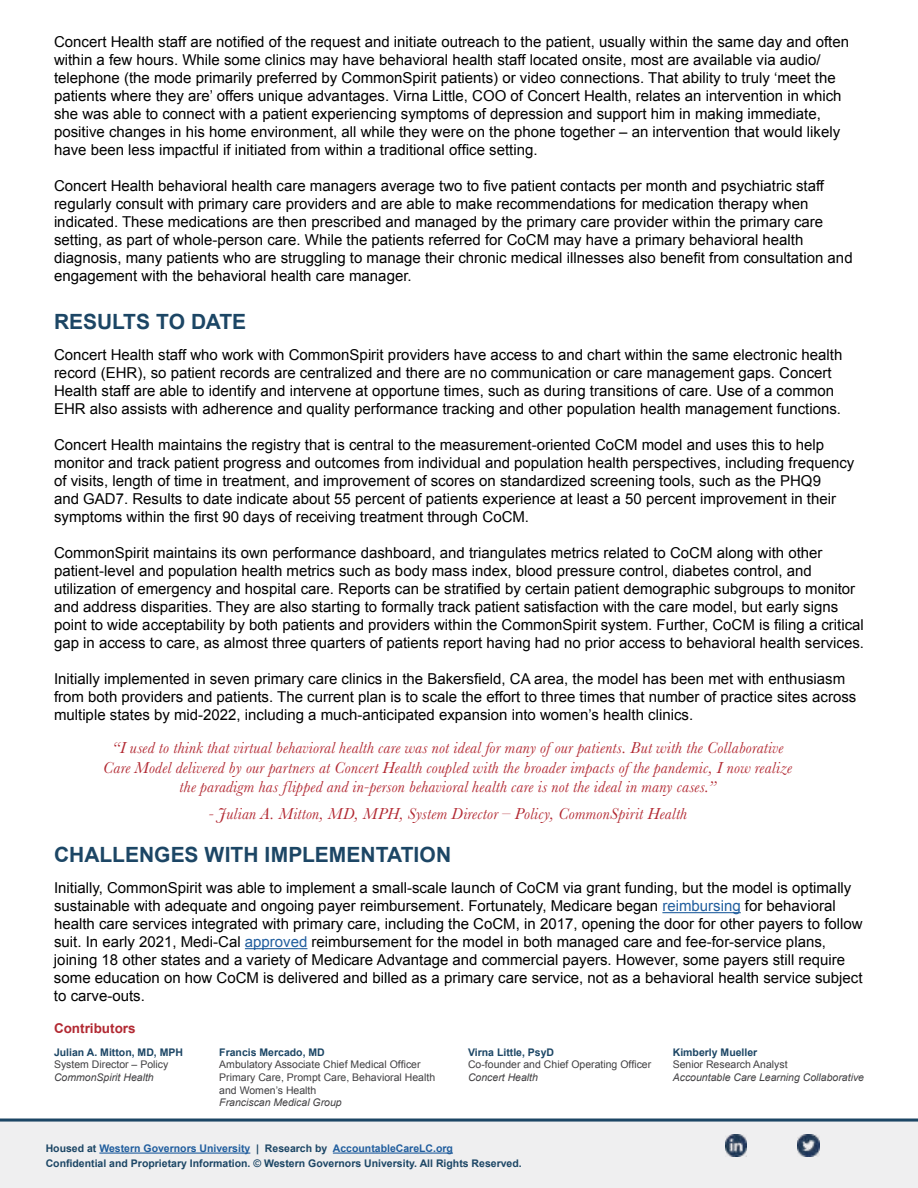
<style>
.page{position:relative;width:918px;height:1188px;background:#fff}
.page>*{position:absolute;margin:0;border:0;box-sizing:border-box;transform-origin:0 0}
.t1{font:700 21px "Arial";color:#1c4665}
.t2{font:italic 16.5px/19.5px "Baskerville";letter-spacing:.015em;color:#b22932;text-align:center}
.t3{font:15px/18px "Arial";color:#000}
.t4{font:700 13.5px "Arial";color:#b22932}
.t5{font:10.5px/12.6px "Arial";color:#414042}
.t6{font:700 10.5px "Arial";color:#1c4665}
.t7{font:italic 10.5px "Arial";color:#414042}
.t8{font:700 10.5px "Arial";color:#215e9e}
.s1{color:#215e9e}
.s2{color:#1c4665}
</style>
<div class="page">
<hr style="left:662px;top:912px;width:79px;height:1px;background:#215e9e">
<hr style="left:245px;top:948px;width:62px;height:1px;background:#215e9e">
<div style="left:0;top:1119px;width:918px;height:69px;background:#efeff0"></div>
<hr style="left:0;top:1119px;width:918px;height:3px;background:#1c4665">
<hr style="left:99px;top:1153px;width:151px;height:1px;background:#215e9e">
<hr style="left:333px;top:1153px;width:120px;height:1px;background:#215e9e">
<img style="left:725px;top:1135px;width:22px;height:21px">
<img style="left:798px;top:1135px;width:21px;height:21px">
<p class="t3" style="left:54px;top:33px;width:797px">Concert Health staff are notified of the request and initiate outreach to the patient, usually within the same day and often within a few hours. While some clinics may have behavioral health staff located onsite, most are available via audio/ telephone (the mode primarily preferred by CommonSpirit patients) or video connections. That ability to truly ‘meet the patients where they are’ offers unique advantages. Virna Little, COO of Concert Health, relates an intervention in which she was able to connect with a patient experiencing symptoms of depression and support him in making immediate, positive changes in his home environment, all while they were on the phone together – an intervention that would likely have been less impactful if initiated from within a traditional office setting.</p>
<p class="t3" style="left:54px;top:177px;width:800px">Concert Health behavioral health care managers average two to five patient contacts per month and psychiatric staff regularly consult with primary care providers and are able to make recommendations for medication therapy when indicated. These medications are then prescribed and managed by the primary care provider within the primary care setting, as part of whole-person care. While the patients referred for CoCM may have a primary behavioral health diagnosis, many patients who are struggling to manage their chronic medical illnesses also benefit from consultation and engagement with the behavioral health care manager.</p>
<h1 class="t1" style="left:54px;top:308px;width:194px">RESULTS TO DATE</h1>
<p class="t3" style="left:54px;top:346px;width:790px">Concert Health staff who work with CommonSpirit providers have access to and chart within the same electronic health record (EHR), so patient records are centralized and there are no communication or care management gaps. Concert Health staff are able to identify and intervene at opportune times, such as during transitions of care. Use of a common EHR also assists with adherence and quality performance tracking and other population health management functions.</p>
<p class="t3" style="left:54px;top:436px;width:802px">Concert Health maintains the registry that is central to the measurement-oriented CoCM model and uses this to help monitor and track patient progress and outcomes from individual and population health perspectives, including frequency of visits, length of time in treatment, and improvement of scores on standardized screening tools, such as the PHQ9<br>and GAD7. Results to date indicate about 55 percent of patients experience at least a 50 percent improvement in their symptoms within the first 90 days of receiving treatment through CoCM.</p>
<p class="t3" style="left:54px;top:544px;width:812px">CommonSpirit maintains its own performance dashboard, and triangulates metrics related to CoCM along with other patient-level and population health metrics such as body mass index, blood pressure control, diabetes control, and utilization of emergency and hospital care. Reports can be stratified by certain patient demographic subgroups to monitor and address disparities. They are also starting to formally track patient satisfaction with the care model, but early signs point to wide acceptability by both patients and providers within the CommonSpirit system. Further, CoCM is filing a critical gap in access to care, as almost three quarters of patients report having had no prior access to behavioral health services.</p>
<p class="t3" style="left:54px;top:670px;width:804px">Initially implemented in seven primary care clinics in the Bakersfield, CA area, the model has been met with enthusiasm from both providers and patients. The current plan is to scale the effort to three times that number of practice sites across multiple states by mid-2022, including a much-anticipated expansion into women’s health clinics.</p>
<p class="t2" style="left:103px;top:738px;width:691px">“I used to think that virtual behavioral health care was not ideal for many of our patients. But with the Collaborative<br>Care Model delivered by our partners at Concert Health coupled with the broader impacts of the pandemic, I now realize the paradigm has flipped and in-person behavioral health care is not the ideal in many cases.”</p>
<p class="t2" style="left:208px;top:804px;width:480px">- Julian A. Mitton, MD, MPH, System Director – Policy, CommonSpirit Health</p>
<h1 class="t1" style="left:54px;top:840px;width:399px">CHALLENGES WITH IMPLEMENTATION</h1>
<p class="t3" style="left:54px;top:879px;width:810px">Initially, CommonSpirit was able to implement a small-scale launch of CoCM via grant funding, but the model is optimally sustainable with adequate and ongoing payer reimbursement. Fortunately, Medicare began <span class="s1">reimbursing</span> for behavioral health care services integrated with primary care, including the CoCM, in 2017, opening the door for other payers to follow suit. In early 2021, Medi-Cal <span class="s1">approved</span> reimbursement for the model in both managed care and fee-for-service plans, joining 18 other states and a variety of Medicare Advantage and commercial payers. However, some payers still require some education on how CoCM is delivered and billed as a primary care service, not as a behavioral health service subject to carve-outs.</p>
<p class="t4" style="left:54px;top:1019px;width:83px">Contributors</p>
<p class="t6" style="left:54px;top:1045px;width:131px">Julian A. Mitton, MD, MPH</p>
<p class="t5" style="left:54px;top:1059px;width:116px">System Director – Policy</p>
<p class="t7" style="left:54px;top:1071px;width:101px">CommonSpirit Health</p>
<p class="t6" style="left:219px;top:1045px;width:107px">Francis Mercado, MD</p>
<p class="t5" style="left:219px;top:1059px;width:217px">Ambulatory Associate Chief Medical Officer<br>Primary Care, Prompt Care, Behavioral Health and Women’s Health</p>
<p class="t7" style="left:219px;top:1096px;width:124px">Franciscan Medical Group</p>
<p class="t8" style="left:46px;top:1141px;width:409px"><span class="s2">Housed at</span> Western Governors University <span class="s2">| Research by</span> AccountableCareLC.org</p>
<p class="t6" style="left:468px;top:1045px;width:88px">Virna Little, PsyD</p>
<p class="t5" style="left:468px;top:1059px;width:185px">Co-founder and Chief Operating Officer</p>
<p class="t7" style="left:468px;top:1071px;width:72px">Concert Health</p>
<p class="t6" style="left:46px;top:1156px;width:478px">Confidential and Proprietary Information. © Western Governors University. All Rights Reserved.</p>
<p class="t6" style="left:673px;top:1045px;width:86px">Kimberly Mueller</p>
<p class="t5" style="left:673px;top:1059px;width:116px">Senior Research Analyst</p>
<p class="t7" style="left:673px;top:1071px;width:193px">Accountable Care Learning Collaborative</p>
</div>
